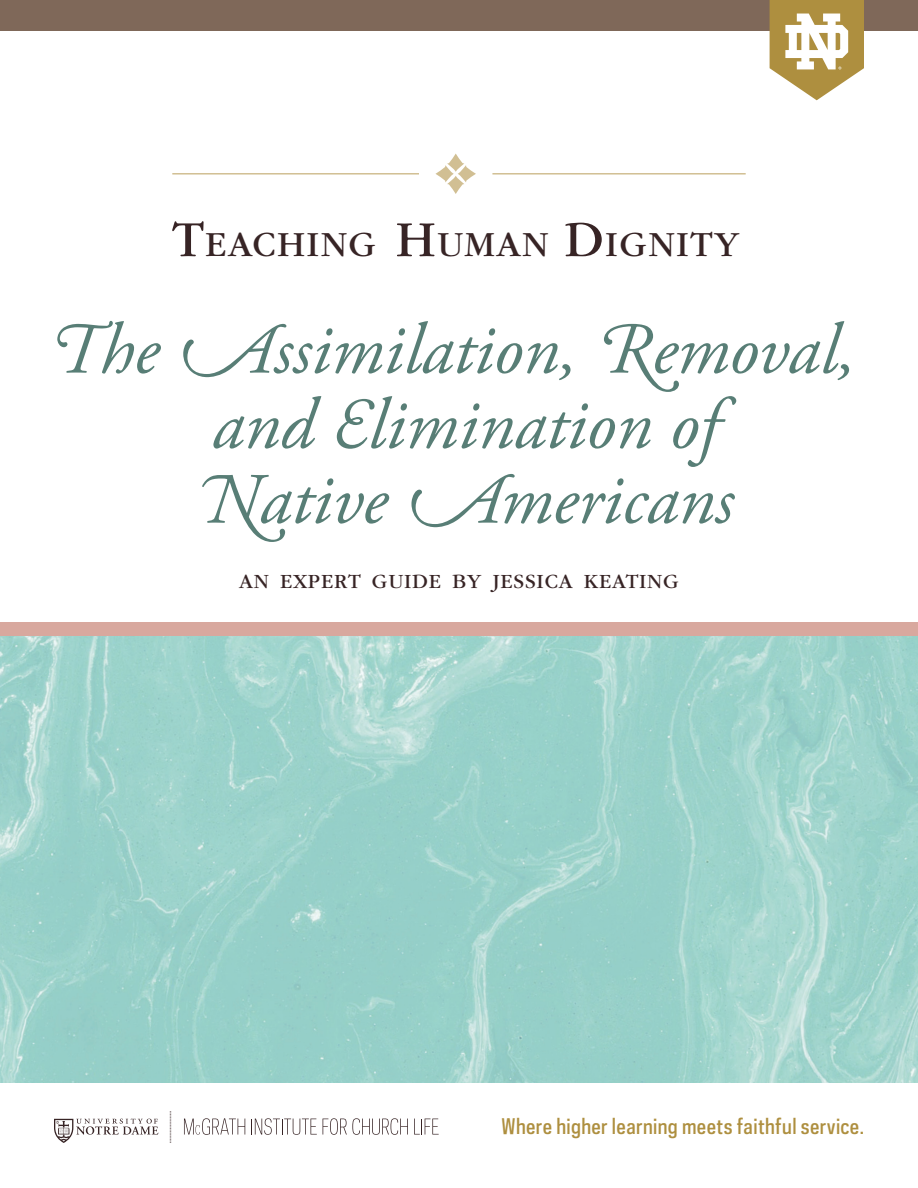
<style>
.page{position:relative;width:918px;height:1188px;background:#fff}
.page>*{position:absolute;margin:0;border:0;box-sizing:border-box;transform-origin:0 0}
.t1{font:italic 72px/75px "Adobe Garamond Pro";color:#587e76;text-align:center}
.t2{font:36.75px "ITC Garamond Std";letter-spacing:.035em;color:#372425}
.t3{font:21px "ITC Garamond Std";letter-spacing:.035em;color:#372425}
.t4{font:500 20.25px "Galaxie Polaris Condensed";letter-spacing:.02em;color:#ae8f3f}
.s1{font-size:52.5px}
</style>
<div class="page">
<svg style="left:54px;top:1119px;width:104px;height:24px"></svg>
<svg style="left:254px;top:1118px;width:63px;height:17px"></svg>
<svg style="left:323px;top:1118px;width:85px;height:17px"></svg>
<svg style="left:414px;top:1119px;width:25px;height:16px"></svg>
<svg style="left:184px;top:1118px;width:61px;height:17px"></svg>
<svg style="left:170px;top:1111px;width:1px;height:32px"></svg>
<img style="left:0;top:636px;width:918px;height:446px">
<div style="left:0;top:622px;width:918px;height:14px;background:#d8a89e"></div>
<div style="left:0;top:0;width:918px;height:30px;background:#7f6859"></div>
<svg style="left:770px;top:0;width:94px;height:100px"></svg>
<svg style="left:435px;top:154px;width:41px;height:40px"></svg>
<hr style="left:172px;top:173px;width:247px;height:2px;background:#d1bf93">
<hr style="left:492px;top:173px;width:254px;height:2px;background:#d1bf93">
<p class="t2" style="left:172px;top:224px;width:568px"><span class="s1">T</span>EACHING <span class="s1">H</span>UMAN <span class="s1">D</span>IGNITY</p>
<p class="t1" style="left:47px;top:314px;width:810px">The Assimilation, Removal, and Elimination of<br>Native Americans</p>
<p class="t3" style="left:239px;top:570px;width:441px">AN EXPERT GUIDE BY JESSICA KEATING</p>
<p class="t4" style="left:502px;top:1113px;width:364px">Where higher learning meets faithful service.</p>
</div>
